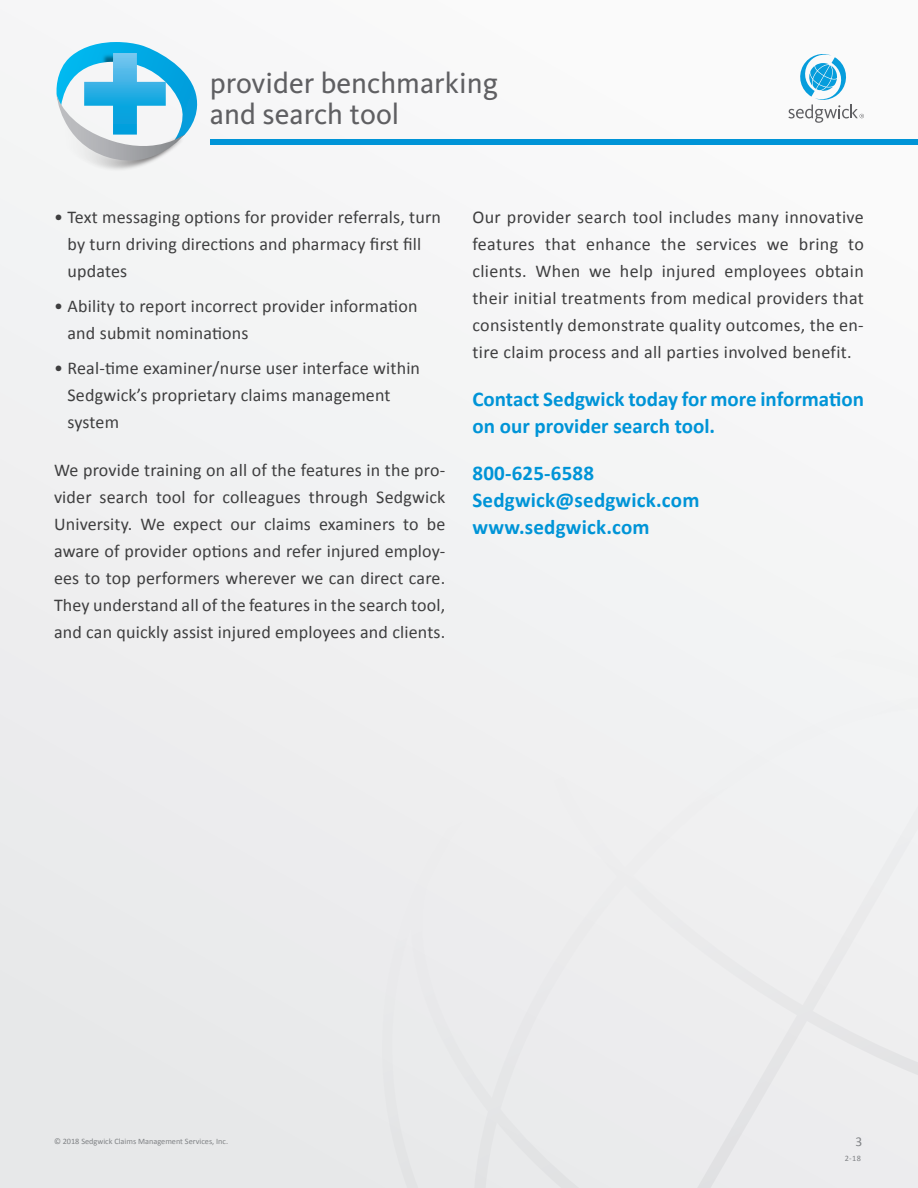
<style>
.page{position:relative;width:918px;height:1188px;background:#f1f2f3}
.page>*{position:absolute;margin:0;border:0;box-sizing:border-box;transform-origin:0 0}
.t1{font:29.7px/30.5px "Kievit OT";color:#5f5f62}
.Body{font:700 21px/27px "Calibri";color:#0094d7}
.t2{font:18px/27px "Calibri";letter-spacing:.01em;color:#3e3e3f}
.t3{font:13.5px "Calibri";color:#808285}
.t4{font:8.25px "Calibri";color:#808285}
</style>
<div class="page">
<svg style="left:382px;top:954px;width:536px;height:234px"></svg>
<svg style="left:788px;top:54px;width:76px;height:69px"></svg>
<div style="left:211px;top:139px;width:707px;height:6px;background:#0094d7"></div>
<svg style="left:56px;top:42px;width:142px;height:127px"></svg>
<p class="t1" style="left:210px;top:68px;width:290px">provider benchmarking and search tool</p>
<p class="t2" style="left:68px;top:204px;width:375px;text-indent:-14px">• Text messaging options for provider referrals, turn by turn driving directions and pharmacy first fill updates</p>
<p class="t2" style="left:68px;top:293px;width:351px;text-indent:-14px">• Ability to report incorrect provider information and submit nominations</p>
<p class="t2" style="left:68px;top:355px;width:354px;text-indent:-14px">• Real-time examiner/nurse user interface within<br>Sedgwick’s proprietary claims management system</p>
<p class="t2" style="left:54px;top:456px;width:393px;text-align:justify">We provide training on all of the features in the pro&shy;vider search tool for colleagues through Sedgwick University. We expect our claims examiners to be aware of provider options and refer injured employ&shy;ees to top performers wherever we can direct care.<br>They understand all of the features in the search tool, and can quickly assist injured employees and clients.</p>
<p class="t2" style="left:472px;top:204px;width:393px;text-align:justify">Our provider search tool includes many innovative features that enhance the services we bring to clients. When we help injured employees obtain their initial treatments from medical providers that consistently demonstrate quality outcomes, the en&shy;tire claim process and all parties involved benefit.</p>
<p class="Body" style="left:472px;top:385px;width:393px">Contact Sedgwick today for more information on our provider search tool.</p>
<p class="Body" style="left:472px;top:459px;width:123px">800-625-6588</p>
<p class="Body" style="left:472px;top:486px;width:228px">Sedgwick@sedgwick.com</p>
<p class="Body" style="left:472px;top:513px;width:179px">www.sedgwick.com</p>
<p class="t4" style="left:54px;top:1136px;width:176px">© 2018 Sedgwick Claims Management Services, Inc.</p>
<p class="t3" style="left:856px;top:1133px;width:8px">3</p>
<p class="t4" style="left:845px;top:1153px;width:18px">2-18</p>
</div>
